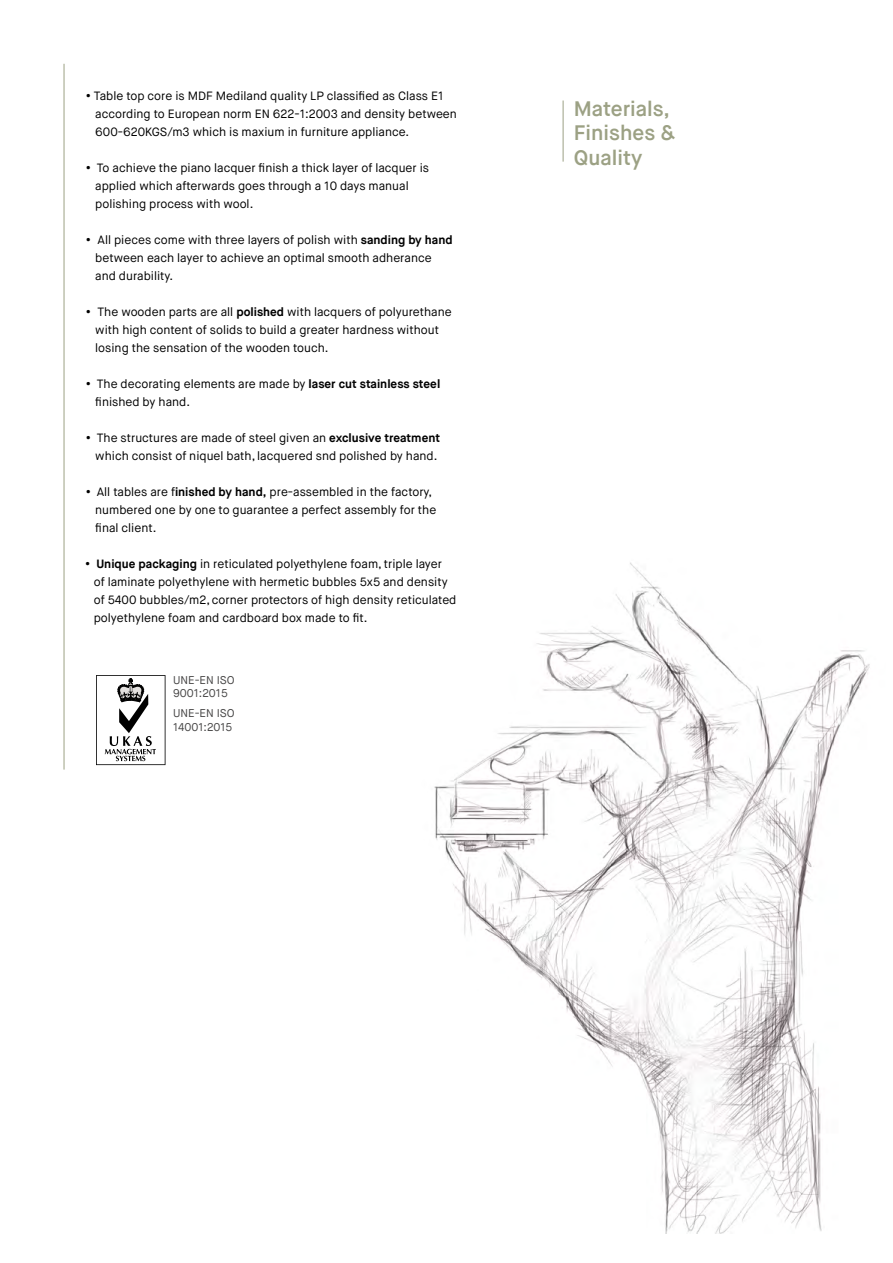
<style>
.page{position:relative;width:893px;height:1263px;background:#fff}
.page>*{position:absolute;margin:0;border:0;box-sizing:border-box;transform-origin:0 0}
.t1{font:600 21px/24.8px "Maison Neue";color:#9ca184}
.t2{font:12px/18px "Maison Neue";color:#000}
.t3{font:11.25px/13.5px "Maison Neue";color:#454444}
.s1{font-weight:700;font-size:13.5px}
.s2{font-weight:700}
</style>
<div class="page">
<hr style="left:563px;top:101px;width:1px;height:61px;background:#9ca184">
<svg style="left:96px;top:675px;width:69px;height:90px"></svg>
<hr style="left:64px;top:64px;width:1px;height:706px;background:#9ca184">
<img style="left:434px;top:562px;width:436px;height:671px">
<p class="t2" style="left:95px;top:87px;width:363px;text-indent:-9px"><span class="s1">•</span> Table top core is MDF Mediland quality LP classified as Class E1 according to European norm EN 622-1:2003 and density between<br>600-620KGS/m3 which is maxium in furniture appliance.</p>
<p class="t2" style="left:95px;top:159px;width:335px;text-indent:-9px"><span class="s1">•</span> To achieve the piano lacquer finish a thick layer of lacquer is applied which afterwards goes through a 10 days manual polishing process with wool.</p>
<p class="t2" style="left:95px;top:231px;width:359px;text-indent:-9px"><span class="s1">•</span> All pieces come with three layers of polish with <span class="s2">sanding by hand </span>between each layer to achieve an optimal smooth adherance and durability.</p>
<p class="t2" style="left:95px;top:303px;width:358px;text-indent:-9px"><span class="s1">•</span> The wooden parts are all <span class="s2">polished</span> with lacquers of polyurethane with high content of solids to build a greater hardness without losing the sensation of the wooden touch.</p>
<p class="t2" style="left:95px;top:375px;width:346px;text-indent:-9px"><span class="s1">•</span> The decorating elements are made by <span class="s2">laser cut stainless steel </span>finished by hand.</p>
<p class="t2" style="left:86px;top:429px;width:355px;text-align:center"><span class="s1">•</span> The structures are made of steel given an <span class="s2">exclusive treatment </span>which consist of niquel bath, lacquered snd polished by hand.</p>
<p class="t2" style="left:95px;top:483px;width:343px;text-indent:-9px"><span class="s1">•</span> All tables are f<span class="s2">inished by hand,</span> pre-assembled in the factory, numbered one by one to guarantee a perfect assembly for the final client.</p>
<p class="t2" style="left:94px;top:555px;width:364px;text-indent:-8px"><span class="s1">•</span> <span class="s2">Unique packaging</span> in reticulated polyethylene foam, triple layer<br>of laminate polyethylene with hermetic bubbles 5x5 and density of 5400 bubbles/m2, corner protectors of high density reticulated polyethylene foam and cardboard box made to fit.</p>
<p class="t3" style="left:173px;top:673px;width:63px">UNE-EN ISO<br>9001:2015</p>
<p class="t3" style="left:173px;top:707px;width:63px">UNE-EN ISO<br>14001:2015</p>
<h1 class="t1" style="left:574px;top:96px;width:103px">Materials,<br>Finishes &amp;<br>Quality</h1>
</div>
